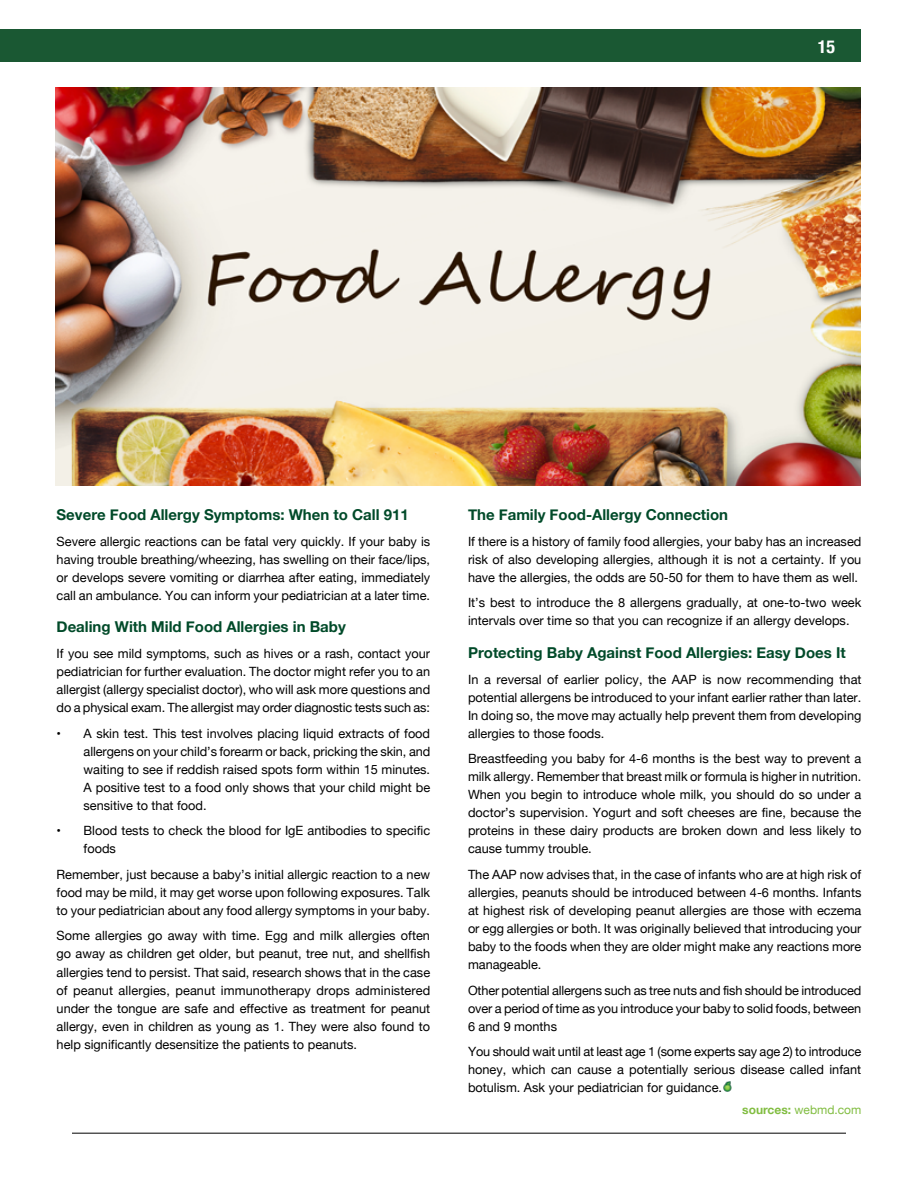
<style>
.page{position:relative;width:918px;height:1188px;background:#fff}
.page>*{position:absolute;margin:0;border:0;box-sizing:border-box;transform-origin:0 0}
.t1{font:700 condensed 18px "Helvetica Neue";color:#fff}
.t2{font:700 15px "Helvetica Neue";color:#014a29}
.t3{font:12.75px/18px "Helvetica Neue";color:#000;text-align:justify}
.t4{font:12px "Helvetica Neue";color:#81bd41}
.s1{font-weight:700}
</style>
<div class="page">
<div style="left:0;top:29px;width:860px;height:33px;background:#1a5833"></div>
<hr style="left:72px;top:1133px;width:774px;height:1px;background:#000">
<svg style="left:723px;top:1081px;width:9px;height:11px"></svg>
<img style="left:56px;top:88px;width:804px;height:398px">
<h1 class="t1" style="left:818px;top:32px;width:19px">15</h1>
<p class="t2" style="left:57px;top:503px;width:354px">Severe Food Allergy Symptoms: When to Call 911</p>
<p class="t3" style="left:57px;top:533px;width:375px">Severe allergic reactions can be fatal very quickly. If your baby is having trouble breathing/wheezing, has swelling on their face/lips, or develops severe vomiting or diarrhea after eating, immediately call an ambulance. You can inform your pediatrician at a later time.</p>
<p class="t2" style="left:57px;top:615px;width:291px">Dealing With Mild Food Allergies in Baby</p>
<p class="t3" style="left:57px;top:646px;width:375px">If you see mild symptoms, such as hives or a rash, contact your pediatrician for further evaluation. The doctor might refer you to an allergist (allergy specialist doctor), who will ask more questions and do a physical exam. The allergist may order diagnostic tests such as:</p>
<p class="t3" style="left:84px;top:725px;width:348px;text-indent:-27px">• A skin test. This test involves placing liquid extracts of food allergens on your child’s forearm or back, pricking the skin, and waiting to see if reddish raised spots form within 15 minutes.<br>A positive test to a food only shows that your child might be sensitive to that food.</p>
<p class="t3" style="left:84px;top:823px;width:348px;text-indent:-27px">• Blood tests to check the blood for IgE antibodies to specific foods</p>
<p class="t3" style="left:57px;top:866px;width:375px">Remember, just because a baby’s initial allergic reaction to a new food may be mild, it may get worse upon following exposures. Talk to your pediatrician about any food allergy symptoms in your baby.</p>
<p class="t3" style="left:57px;top:928px;width:375px">Some allergies go away with time. Egg and milk allergies often go away as children get older, but peanut, tree nut, and shellfish allergies tend to persist. That said, research shows that in the case of peanut allergies, peanut immunotherapy drops administered under the tongue are safe and effective as treatment for peanut allergy, even in children as young as 1. They were also found to help significantly desensitize the patients to peanuts.</p>
<p class="t2" style="left:468px;top:503px;width:262px">The Family Food-Allergy Connection</p>
<p class="t3" style="left:468px;top:533px;width:395px">If there is a history of family food allergies, your baby has an increased risk of also developing allergies, although it is not a certainty. If you have the allergies, the odds are 50-50 for them to have them as well.</p>
<p class="t3" style="left:468px;top:595px;width:395px">It’s best to introduce the 8 allergens gradually, at one-to-two week intervals over time so that you can recognize if an allergy develops.</p>
<p class="t2" style="left:468px;top:641px;width:379px">Protecting Baby Against Food Allergies: Easy Does It</p>
<p class="t3" style="left:468px;top:671px;width:395px">In a reversal of earlier policy, the AAP is now recommending that potential allergens be introduced to your infant earlier rather than later.<br>In doing so, the move may actually help prevent them from developing allergies to those foods.</p>
<p class="t3" style="left:468px;top:751px;width:395px">Breastfeeding you baby for 4-6 months is the best way to prevent a milk allergy. Remember that breast milk or formula is higher in nutrition.<br>When you begin to introduce whole milk, you should do so under a doctor’s supervision. Yogurt and soft cheeses are fine, because the proteins in these dairy products are broken down and less likely to cause tummy trouble.</p>
<p class="t3" style="left:468px;top:866px;width:395px">The AAP now advises that, in the case of infants who are at high risk of allergies, peanuts should be introduced between 4-6 months. Infants at highest risk of developing peanut allergies are those with eczema or egg allergies or both. It was originally believed that introducing your baby to the foods when they are older might make any reactions more manageable.</p>
<p class="t3" style="left:468px;top:982px;width:395px">Other potential allergens such as tree nuts and fish should be introduced over a period of time as you introduce your baby to solid foods, between 6 and 9 months</p>
<p class="t3" style="left:468px;top:1043px;width:395px">You should wait until at least age 1 (some experts say age 2) to introduce honey, which can cause a potentially serious disease called infant botulism. Ask your pediatrician for guidance.</p>
<p class="t4" style="left:742px;top:1101px;width:121px"><span class="s1">sources:</span> webmd.com</p>
</div>
